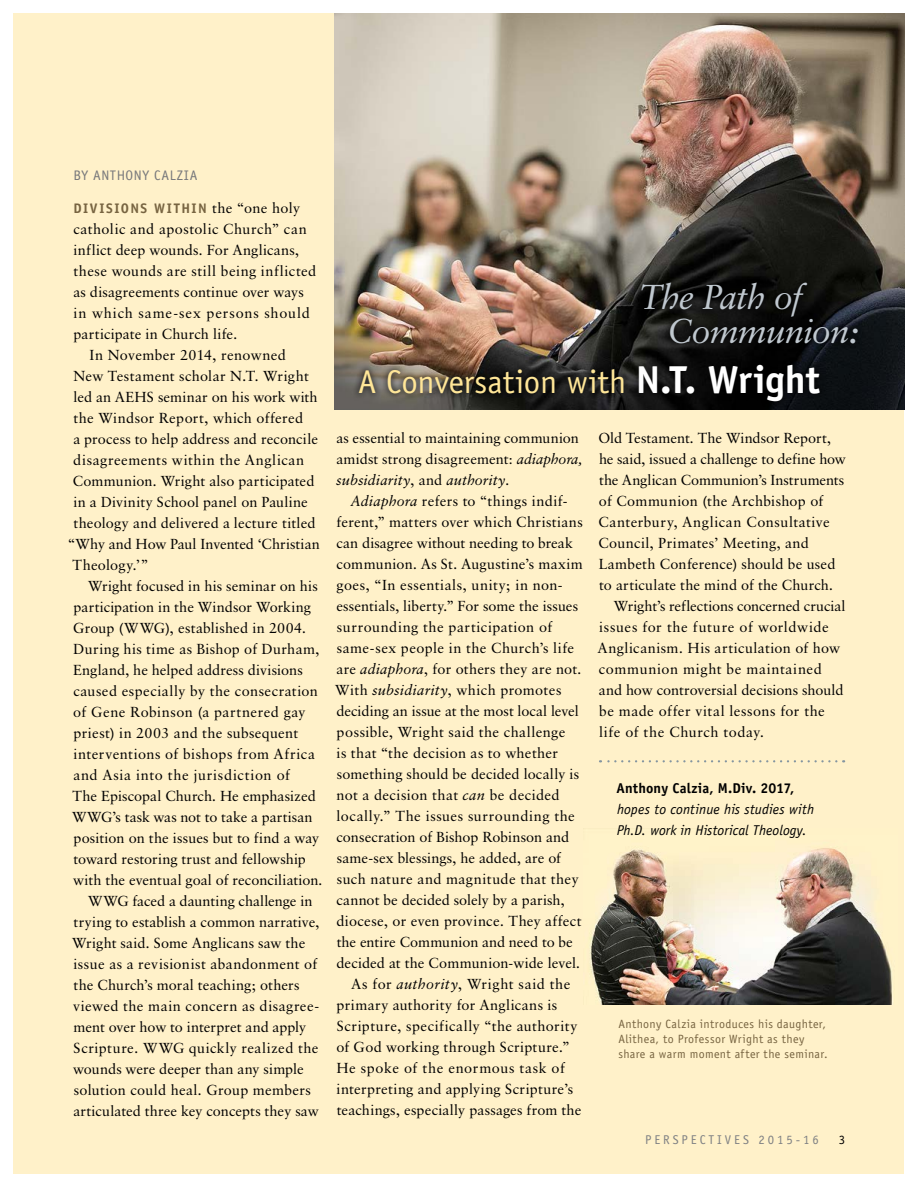
<style>
.page{position:relative;width:918px;height:1188px;background:#fff}
.page>*{position:absolute;margin:0;border:0;box-sizing:border-box;transform-origin:0 0}
.Headline_2___serif{font:italic 34.5px/34.5px "Classical Garamond BT";letter-spacing:-.02em;color:#c0c8cf}
.Headline_1{font:33px "Officina Sans";letter-spacing:-.005em;color:#ffe698}
.SERIF___indent{font:14.55px/21px "Classical Garamond BT";letter-spacing:.015em;color:#000}
.SERIF___no_indent{font:14.55px/21px "Classical Garamond BT";letter-spacing:.025em;color:#000}
.SERIF___indent-2{font:14.55px "Classical Garamond BT";letter-spacing:.045em;color:#000}
.writer_credit{font:italic 14.25px/21px "Officina Sans";letter-spacing:.005em;color:#000}
.SERIF___no_indent-2{font:700 13.8px "Officina Sans";letter-spacing:.115em;color:#776441}
.Byline{font:13.8px "Officina Sans";letter-spacing:.045em;color:#77787b}
.SERIF___no_indent-3{font:12.75px "Officina Sans";letter-spacing:.23em;color:#7e8083}
.SERIF___no_indent-4{font:12.75px "Officina Sans";color:#000}
.Photo___caption{font:12px/15px "Officina Sans";letter-spacing:.03em;color:#776441}
.s1{font-family:"Classical Garamond BT";font-weight:400;font-size:14.55px;color:#000}
.s2{font-weight:700;font-size:39px;color:#fff}
.s3{font-style:italic}
.s4{font-weight:700;font-style:normal}
</style>
<div class="page">
<div style="left:14px;top:14px;width:890px;height:1160px;background:#fff1c9"></div>
<img style="left:335px;top:14px;width:569px;height:396px">
<img style="left:590px;top:848px;width:303px;height:157px">
<div style="left:351px;top:357px;width:476px;height:52px;background:#000;opacity:.75"></div>
<div style="left:634px;top:275px;width:231px;height:77px;background:#000;opacity:.75"></div>
<svg style="left:600px;top:760px;width:236px;height:2px"></svg>
<p class="Byline" style="left:73px;top:167px;width:126px">BY ANTHONY CALZIA</p>
<p class="SERIF___no_indent-2" style="left:74px;top:200px;width:228px">DIVISIONS WITHIN <span class="s1">the “one holy</span></p>
<p class="SERIF___no_indent" style="left:73px;top:218px;width:245px">catholic and apostolic Church” can inflict deep wounds. For Anglicans, these wounds are still being inflicted as disagreements continue over ways in which same-sex persons should participate in Church life.</p>
<p class="SERIF___indent" style="left:90px;top:344px;width:198px">In November 2014, renowned</p>
<p class="SERIF___indent" style="left:73px;top:365px;width:237px">New Testament scholar N.T. Wright</p>
<p class="SERIF___indent" style="left:73px;top:386px;width:246px">led an AEHS seminar on his work with</p>
<p class="SERIF___indent" style="left:74px;top:407px;width:231px">the Windsor Report, which offered</p>
<p class="SERIF___indent" style="left:73px;top:428px;width:246px">a process to help address and reconcile</p>
<p class="SERIF___indent-2" style="left:73px;top:451px;width:232px">disagreements within the Anglican</p>
<p class="SERIF___indent" style="left:73px;top:470px;width:243px">Communion. Wright also participated</p>
<p class="SERIF___indent" style="left:73px;top:491px;width:236px">in a Divinity School panel on Pauline</p>
<p class="SERIF___indent" style="left:74px;top:512px;width:244px">theology and delivered a lecture titled</p>
<p class="SERIF___indent" style="left:68px;top:533px;width:253px">“Why and How Paul Invented ‘Christian</p>
<p class="SERIF___indent" style="left:73px;top:554px;width:77px">Theology.’”</p>
<p class="SERIF___indent" style="left:72px;top:575px;width:252px;text-indent:16px">Wright focused in his seminar on his participation in the Windsor Working Group (WWG), established in 2004.<br>During his time as Bishop of Durham, England, he helped address divisions caused especially by the consecration of Gene Robinson (a partnered gay priest) in 2003 and the subsequent interventions of bishops from Africa and Asia into the jurisdiction of<br>The Episcopal Church. He emphasized WWG’s task was not to take a partisan position on the issues but to find a way toward restoring trust and fellowship with the eventual goal of reconciliation.</p>
<p class="SERIF___indent" style="left:72px;top:890px;width:249px;text-indent:16px">WWG faced a daunting challenge in trying to establish a common narrative, Wright said. Some Anglicans saw the issue as a revisionist abandonment of the Church’s moral teaching; others viewed the main concern as disagree&shy;ment over how to interpret and apply Scripture. WWG quickly realized the wounds were deeper than any simple solution could heal. Group members articulated three key concepts they saw</p>
<p class="Headline_2___serif" style="left:669px;top:279px;width:194px;text-indent:-28px">The Path of<br>Communion:</p>
<p class="Headline_1" style="left:358px;top:363px;width:463px">A Conversation with <span class="s2">N.T. Wright</span></p>
<p class="SERIF___indent" style="left:336px;top:427px;width:248px">as essential to maintaining communion amidst strong disagreement: <span class="s3">adiaphora, subsidiarity</span>, and <span class="s3">authority</span>.</p>
<p class="SERIF___indent" style="left:335px;top:490px;width:249px;text-indent:16px"><span class="s3">Adiaphora</span> refers to “things indif&shy;ferent,” matters over which Christians can disagree without needing to break communion. As St. Augustine’s maxim goes, “In essentials, unity; in non&shy;essentials, liberty.” For some the issues surrounding the participation of same-sex people in the Church’s life are <span class="s3">adiaphora</span>, for others they are not.<br>With <span class="s3">subsidiarity</span>, which promotes deciding an issue at the most local level possible, Wright said the challenge<br>is that “the decision as to whether something should be decided locally is not a decision that <span class="s3">can</span> be decided locally.” The issues surrounding the consecration of Bishop Robinson and same-sex blessings, he added, are of such nature and magnitude that they cannot be decided solely by a parish, diocese, or even province. They affect the entire Communion and need to be decided at the Communion-wide level.</p>
<p class="SERIF___indent" style="left:336px;top:973px;width:247px;text-indent:15px">As for <span class="s3">authority</span>, Wright said the primary authority for Anglicans is Scripture, specifically “the authority of God working through Scripture.” He spoke of the enormous task of interpreting and applying Scripture’s teachings, especially passages from the</p>
<p class="SERIF___indent" style="left:598px;top:427px;width:249px">Old Testament. The Windsor Report, he said, issued a challenge to define how the Anglican Communion’s Instruments of Communion (the Archbishop of Canterbury, Anglican Consultative Council, Primates’ Meeting, and Lambeth Conference) should be used to articulate the mind of the Church.</p>
<p class="SERIF___indent" style="left:598px;top:595px;width:249px;text-indent:16px">Wright’s reflections concerned crucial issues for the future of worldwide Anglicanism. His articulation of how communion might be maintained and how controversial decisions should be made offer vital lessons for the life of the Church today.</p>
<p class="writer_credit" style="left:617px;top:777px;width:199px"><span class="s4">Anthony Calzia, M.Div. 2017, </span>hopes to continue his studies with<br>Ph.D. work in Historical Theology.</p>
<p class="Photo___caption" style="left:618px;top:1017px;width:211px">Anthony Calzia introduces his daughter,<br>Alithea, to Professor Wright as they share a warm moment after the seminar.</p>
<p class="SERIF___no_indent-3" style="left:645px;top:1132px;width:175px">PERSPECTIVES 2015-16</p>
<p class="SERIF___no_indent-4" style="left:839px;top:1132px;width:8px">3</p>
</div>
